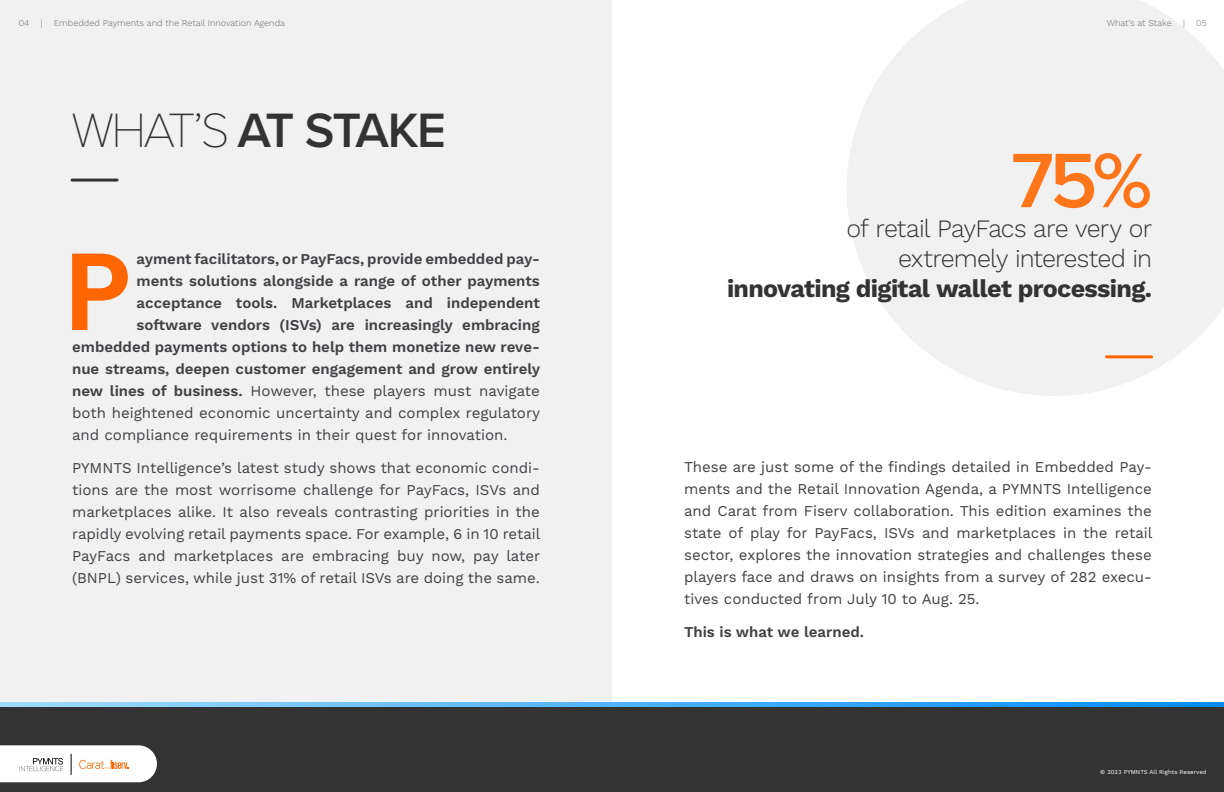
<style>
.page{position:relative;width:1224px;height:792px;background:#fff}
.page>*{position:absolute;margin:0;border:0;box-sizing:border-box;transform-origin:0 0}
.t1{font:600 109.6px "Poppins";color:#f60}
.t2{font:600 80px "Proxima Nova";color:#ff751a}
.t3{font:600 50px "Proxima Nova";letter-spacing:-.035em;color:#333}
.t4{font:300 25px/30px "Work Sans";letter-spacing:-.035em;color:#333;text-align:right}
.t5{font:700 25px "Work Sans";letter-spacing:-.03em;color:#333}
.t6{font:15px/22px "Work Sans";color:#414042;text-align:justify}
.t7{font:600 15px "Work Sans";color:#414042}
.t8{font:300 9px "Work Sans";color:#717073}
.t9{font:6px "Work Sans";letter-spacing:.005em;color:#fff}
.s1{font-family:"Proxima Nova T";font-weight:100}
.s2{font-weight:600}
</style>
<div class="page">
<div style="left:0;top:0;width:612px;height:792px;background:#f1f1f2"></div>
<hr style="left:72px;top:179px;width:45px;height:3px;background:#333">
<svg style="left:847px;top:0;width:377px;height:396px;fill:#f1f1f2"></svg>
<div style="left:0;top:702px;width:1224px;height:90px;background:#333"></div>
<svg style="left:0;top:702px;width:1224px;height:5px;background:#51b3ff"></svg>
<svg style="left:0;top:745px;width:157px;height:37px;background:#f2efec"></svg>
<hr style="left:1107px;top:355px;width:45px;height:3px;background:#f60">
<p class="t8" style="left:19px;top:17px;width:12px">04</p>
<p class="t8" style="left:41px;top:17px;width:3px">|</p>
<p class="t8" style="left:54px;top:17px;width:233px">Embedded Payments and the Retail Innovation Agenda</p>
<p class="t8" style="left:1107px;top:17px;width:67px">What’s at Stake</p>
<p class="t8" style="left:1183px;top:17px;width:3px">|</p>
<p class="t8" style="left:1196px;top:17px;width:12px">05</p>
<h3 class="t3" style="left:72px;top:94px;width:376px"><span class="s1">WHAT’S</span> AT STAKE</h3>
<h1 class="t1" style="left:65px;top:228px;width:68px">P</h1>
<p class="t7" style="left:137px;top:250px;width:405px">ayment facilitators, or PayFacs, provide embedded pay-</p>
<p class="t7" style="left:137px;top:272px;width:405px">ments solutions alongside a range of other payments</p>
<p class="t7" style="left:137px;top:294px;width:405px">acceptance tools. Marketplaces and independent</p>
<p class="t7" style="left:137px;top:316px;width:405px">software vendors (ISVs) are increasingly embracing</p>
<p class="t7" style="left:72px;top:338px;width:469px">embedded payments options to help them monetize new reve-</p>
<p class="t7" style="left:72px;top:360px;width:470px">nue streams, deepen customer engagement and grow entirely</p>
<p class="t6" style="left:72px;top:381px;width:469px"><span class="s2">new lines of business.</span> However, these players must navigate</p>
<p class="t6" style="left:72px;top:403px;width:470px">both heightened economic uncertainty and complex regulatory</p>
<p class="t6" style="left:72px;top:425px;width:435px">and compliance requirements in their quest for innovation.</p>
<p class="t6" style="left:72px;top:457px;width:470px">PYMNTS Intelligence’s latest study shows that economic condi&shy;tions are the most worrisome challenge for PayFacs, ISVs and marketplaces alike. It also reveals contrasting priorities in the rapidly evolving retail payments space. For example, 6 in 10 retail PayFacs and marketplaces are embracing buy now, pay later (BNPL) services, while just 31% of retail ISVs are doing the same.</p>
<h2 class="t2" style="left:1011px;top:121px;width:143px">75%</h2>
<h3 class="t4" style="left:846px;top:215px;width:307px">of retail PayFacs are very or extremely interested in</h3>
<h3 class="t5" style="left:727px;top:274px;width:427px">innovating digital wallet processing.</h3>
<p class="t6" style="left:684px;top:457px;width:470px">These are just some of the findings detailed in Embedded Pay&shy;ments and the Retail Innovation Agenda, a PYMNTS Intelligence and Carat from Fiserv collaboration. This edition examines the state of play for PayFacs, ISVs and marketplaces in the retail sector, explores the innovation strategies and challenges these players face and draws on insights from a survey of 282 execu&shy;tives conducted from July 10 to Aug. 25.</p>
<p class="t7" style="left:684px;top:623px;width:182px">This is what we learned.</p>
<p class="t9" style="left:1100px;top:769px;width:108px">© 2023 PYMNTS All Rights Reserved</p>
<p class="t9" style="left:1118px;top:769px;width:5px">2</p>
</div>
